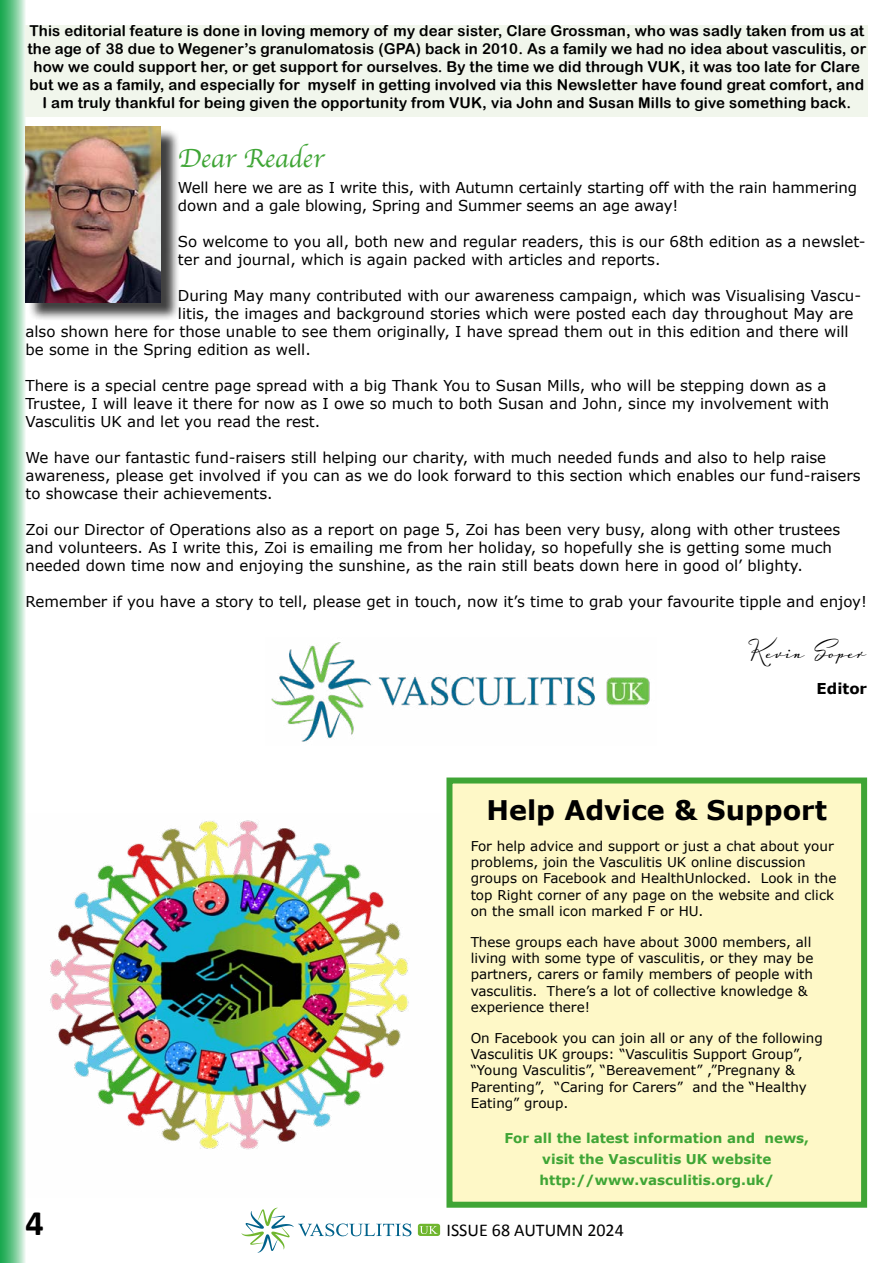
<style>
.page{position:relative;width:893px;height:1263px;background:#fff}
.page>*{position:absolute;margin:0;border:0;box-sizing:border-box;transform-origin:0 0}
.t1{font:700 36px "Calibri";color:#000}
.t2{font:700 27px "Verdana";color:#000}
.t3{font:27px "Apple Chancery";color:#3fa535}
.t4{font:27px "Luxus Brut";color:#000}
.t5{font:18px "Calibri";color:#000}
.t6{font:15px/18px "Verdana";color:#000}
.t7{font:15px/18px "Arial Rounded MT Bold";letter-spacing:.01em;color:#000;text-align:center}
.t8{font:700 15px "Verdana";color:#000}
.t9{font:13.5px/16.2px "Verdana";color:#000}
.t10{font:700 13.5px/21px "Verdana";color:#3fa535;text-align:center}
</style>
<div class="page">
<svg style="left:0;top:0;width:26px;height:1263px;background:#6fc890"></svg>
<div style="left:446px;top:777px;width:421px;height:431px;background:#fef8c7;border:6px solid #3fa535"></div>
<div style="left:26px;top:26px;width:842px;height:91px;background:#f1f6ec"></div>
<div style="left:27px;top:128px;width:153px;height:193px;background:#000;opacity:.75"></div>
<img style="left:26px;top:126px;width:135px;height:176px">
<img style="left:271px;top:642px;width:379px;height:100px">
<img style="left:50px;top:820px;width:359px;height:330px">
<div style="left:418px;top:1224px;width:22px;height:12px;background:#70b62f;border-radius:3px"></div>
<svg style="left:241px;top:1208px;width:170px;height:44px"></svg>
<svg style="left:420px;top:1226px;width:18px;height:8px"></svg>
<p class="t7" style="left:27px;top:22px;width:840px">This editorial feature is done in loving memory of my dear sister, Clare Grossman, who was sadly taken from us at the age of 38 due to Wegener’s granulomatosis (GPA) back in 2010. As a family we had no idea about vasculitis, or how we could support her, or get support for ourselves. By the time we did through VUK, it was too late for Clare but we as a family, and especially for myself in getting involved via this Newsletter have found great comfort, and I am truly thankful for being given the opportunity from VUK, via John and Susan Mills to give something back.</p>
<h2 class="t3" style="left:178px;top:137px;width:148px">Dear Reader</h2>
<p class="t6" style="left:178px;top:179px;width:681px">Well here we are as I write this, with Autumn certainly starting off with the rain hammering down and a gale blowing, Spring and Summer seems an age away!</p>
<p class="t6" style="left:178px;top:233px;width:689px">So welcome to you all, both new and regular readers, this is our 68th edition as a newslet&shy;ter and journal, which is again packed with articles and reports.</p>
<p class="t6" style="left:178px;top:287px;width:685px">During May many contributed with our awareness campaign, which was Visualising Vascu-</p>
<p class="t6" style="left:178px;top:305px;width:677px">litis, the images and background stories which were posted each day throughout May are</p>
<p class="t6" style="left:26px;top:323px;width:825px">also shown here for those unable to see them originally, I have spread them out in this edition and there will</p>
<p class="t6" style="left:26px;top:341px;width:287px">be some in the Spring edition as well.</p>
<p class="t6" style="left:26px;top:377px;width:805px">There is a special centre page spread with a big Thank You to Susan Mills, who will be stepping down as a<br>Trustee, I will leave it there for now as I owe so much to both Susan and John, since my involvement with<br>Vasculitis UK and let you read the rest.</p>
<p class="t6" style="left:26px;top:449px;width:837px">We have our fantastic fund-raisers still helping our charity, with much needed funds and also to help raise awareness, please get involved if you can as we do look forward to this section which enables our fund-raisers to showcase their achievements.</p>
<p class="t6" style="left:26px;top:521px;width:816px">Zoi our Director of Operations also as a report on page 5, Zoi has been very busy, along with other trustees and volunteers. As I write this, Zoi is emailing me from her holiday, so hopefully she is getting some much needed down time now and enjoying the sunshine, as the rain still beats down here in good ol’ blighty.</p>
<p class="t6" style="left:26px;top:593px;width:843px">Remember if you have a story to tell, please get in touch, now it’s time to grab your favourite tipple and enjoy!</p>
<h2 class="t4" style="left:749px;top:632px;width:120px">Kevin Soper</h2>
<p class="t8" style="left:817px;top:678px;width:52px">Editor</p>
<h1 class="t1" style="left:26px;top:1200px;width:20px">4</h1>
<h2 class="t2" style="left:487px;top:792px;width:342px">Help Advice &amp; Support</h2>
<p class="t9" style="left:471px;top:838px;width:367px">For help advice and support or just a chat about your problems, join the Vasculitis UK online discussion groups on Facebook and HealthUnlocked. Look in the top Right corner of any page on the website and click on the small icon marked F or HU.</p>
<p class="t9" style="left:471px;top:934px;width:344px">These groups each have about 3000 members, all living with some type of vasculitis, or they may be partners, carers or family members of people with vasculitis. There’s a lot of collective knowledge &amp; experience there!</p>
<p class="t9" style="left:471px;top:1030px;width:354px">On Facebook you can join all or any of the following Vasculitis UK groups: “Vasculitis Support Group”, “Young Vasculitis”, “Bereavement” ,”Pregnany &amp; Parenting”, “Caring for Carers” and the “Healthy Eating” group.</p>
<p class="t10" style="left:504px;top:1127px;width:306px">For all the latest information and news, visit the Vasculitis UK website http://www.vasculitis.org.uk/</p>
<p class="t5" style="left:446px;top:1219px;width:179px">ISSUE 68 AUTUMN 2024</p>
</div>
